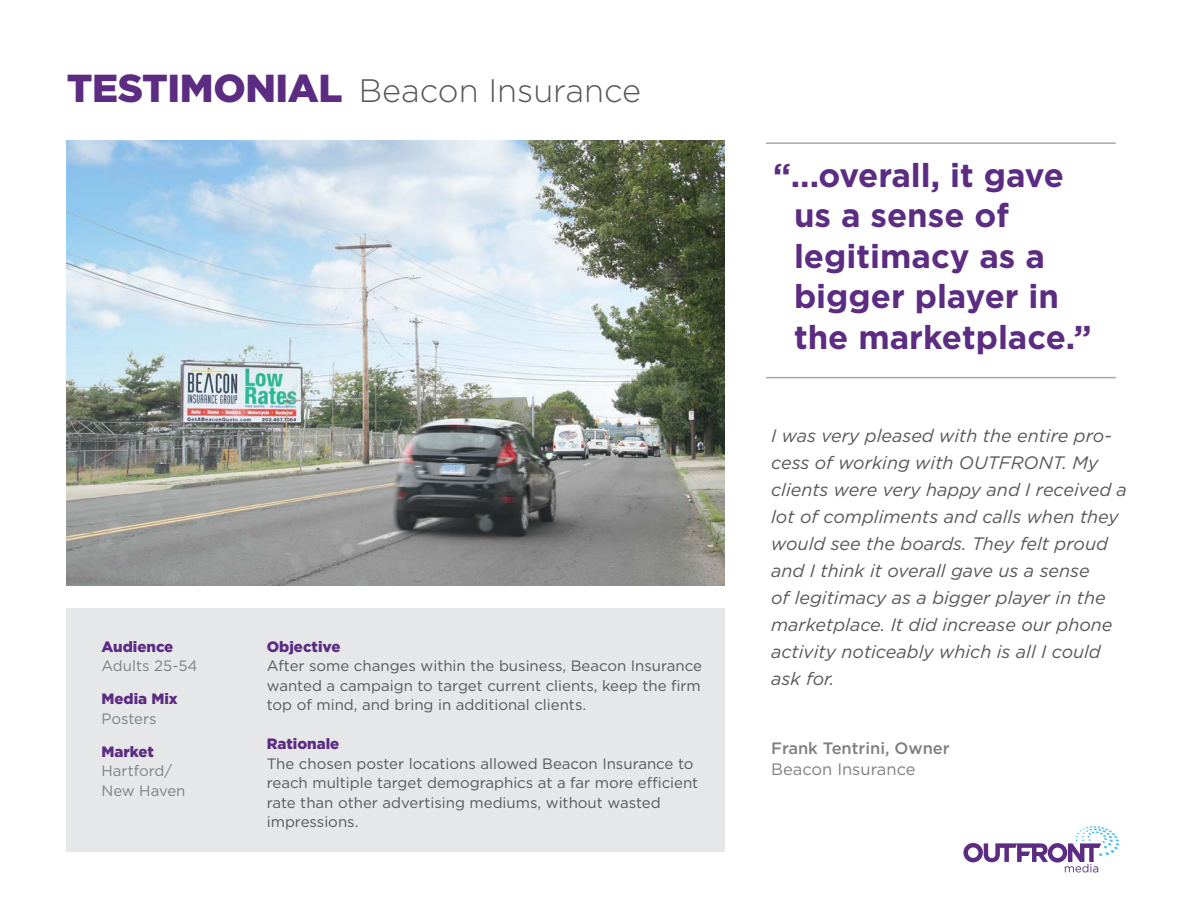
<style>
.page{position:relative;width:1188px;height:918px;background:#fff}
.page>*{position:absolute;margin:0;border:0;box-sizing:border-box;transform-origin:0 0}
.t1{font:700 33px/40.5px "Gotham";color:#5c2c82}
.t2{font:300 32.55px "Gotham";color:#57585a}
.t3{font:italic 18px/27px "Gotham";color:#57585a}
.t4{font:500 16.5px "Gotham";color:#7e8083}
.t5{font:16.5px "Gotham";color:#7e8083}
.t6{font:15px/19.5px "Gotham";color:#57585a;text-align:justify}
.t7{font:900 15px "Gotham";color:#5c2c82}
.t8{font:15px "Gotham";color:#7e8083}
.s1{font-weight:900;font-size:39px;color:#5c2c82}
</style>
<div class="page">
<div style="left:66px;top:608px;width:658px;height:244px;background:#e6e7e9"></div>
<hr style="left:766px;top:142px;width:350px;height:2px;background:#a8a9ad">
<hr style="left:766px;top:377px;width:350px;height:1px;background:#a8a9ad">
<svg style="left:963px;top:826px;width:157px;height:47px"></svg>
<img style="left:67px;top:141px;width:657px;height:444px">
<p class="t2" style="left:67px;top:69px;width:576px"><span class="s1">TESTIMONIAL</span> Beacon Insurance</p>
<p class="t7" style="left:102px;top:636px;width:73px">Audience</p>
<p class="t8" style="left:102px;top:656px;width:98px">Adults 25-54</p>
<p class="t7" style="left:102px;top:689px;width:78px">Media Mix</p>
<p class="t8" style="left:102px;top:709px;width:57px">Posters</p>
<p class="t7" style="left:102px;top:741px;width:54px">Market</p>
<p class="t8" style="left:102px;top:761px;width:72px">Hartford/</p>
<p class="t8" style="left:102px;top:781px;width:86px">New Haven</p>
<p class="t7" style="left:267px;top:636px;width:75px">Objective</p>
<p class="t6" style="left:267px;top:656px;width:437px">After some changes within the business, Beacon Insurance wanted a campaign to target current clients, keep the firm top of mind, and bring in additional clients.</p>
<p class="t7" style="left:267px;top:734px;width:74px">Rationale</p>
<p class="t6" style="left:267px;top:753px;width:433px;text-align:left">The chosen poster locations allowed Beacon Insurance to reach multiple target demographics at a far more efficient rate than other advertising mediums, without wasted impressions.</p>
<p class="t1" style="left:794px;top:155px;width:299px;text-indent:-21px">“...overall, it gave us a sense of legitimacy as a bigger player in the marketplace.”</p>
<p class="t3" style="left:771px;top:422px;width:357px">I was very pleased with the entire pro&shy;cess of working with OUTFRONT. My clients were very happy and I received a lot of compliments and calls when they would see the boards. They felt proud and I think it overall gave us a sense<br>of legitimacy as a bigger player in the marketplace. It did increase our phone activity noticeably which is all I could ask for.</p>
<p class="t4" style="left:771px;top:737px;width:180px">Frank Tentrini, Owner</p>
<p class="t5" style="left:771px;top:759px;width:146px">Beacon Insurance</p>
</div>
